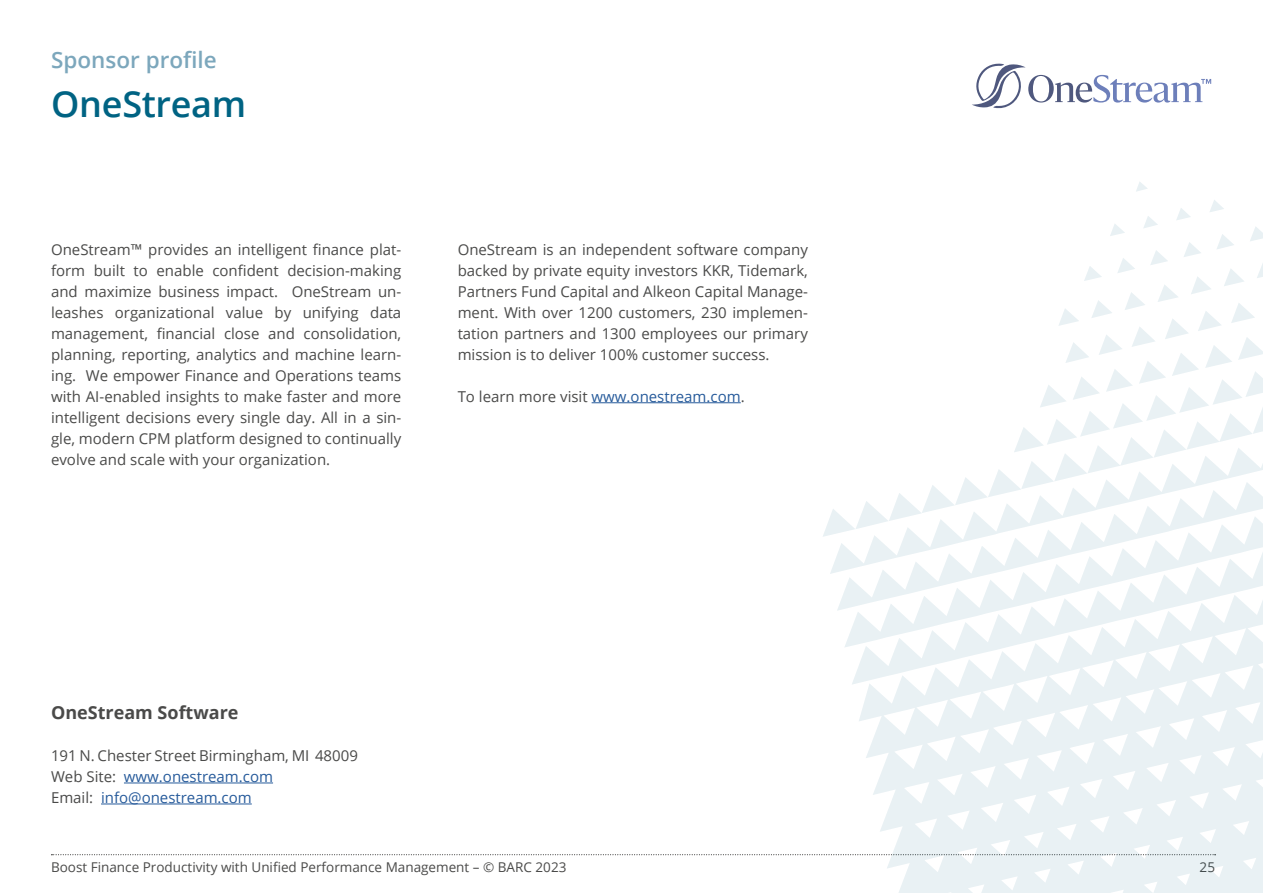
<style>
.page{position:relative;width:1263px;height:893px;background:#fff}
.page>*{position:absolute;margin:0;border:0;box-sizing:border-box;transform-origin:0 0}
.t1{font:600 36px "Open Sans";letter-spacing:-.01em;color:#006383}
.t2{font:600 22.5px "Open Sans";color:#7ca7bc}
.t3{font:700 18px "Open Sans";color:#4a4a49}
.t4{font:15px/21px "Open Sans";color:#4a4a49;text-align:justify}
.t5{font:13.5px "Open Sans";color:#4a4a49}
.s1{color:#275b9b}
</style>
<div class="page">
<svg style="left:51px;top:854px;width:807px;height:1px"></svg>
<hr style="left:592px;top:402px;width:149px;height:1px;background:#275b9b">
<svg style="left:823px;top:452px;width:440px;height:85px"></svg>
<svg style="left:1136px;top:182px;width:12px;height:10px"></svg>
<svg style="left:1014px;top:200px;width:249px;height:252px"></svg>
<svg style="left:858px;top:506px;width:405px;height:387px;fill:#e9f1f4"></svg>
<svg style="left:972px;top:64px;width:239px;height:44px"></svg>
<hr style="left:124px;top:783px;width:149px;height:1px;background:#275b9b">
<hr style="left:101px;top:804px;width:151px;height:1px;background:#275b9b">
<h2 class="t2" style="left:51px;top:45px;width:167px">Sponsor profile</h2>
<h1 class="t1" style="left:51px;top:79px;width:197px">OneStream</h1>
<p class="t4" style="left:51px;top:238px;width:352px">OneStream™ provides an intelligent finance plat&shy;form built to enable confident decision-making and maximize business impact. OneStream un&shy;leashes organizational value by unifying data management, financial close and consolidation, planning, reporting, analytics and machine learn&shy;ing. We empower Finance and Operations teams with AI-enabled insights to make faster and more intelligent decisions every single day. All in a sin&shy;gle, modern CPM platform designed to continually evolve and scale with your organization.</p>
<p class="t4" style="left:458px;top:238px;width:352px">OneStream is an independent software company backed by private equity investors KKR, Tidemark, Partners Fund Capital and Alkeon Capital Manage&shy;ment. With over 1200 customers, 230 implemen&shy;tation partners and 1300 employees our primary mission is to deliver 100% customer success.</p>
<p class="t4" style="left:458px;top:385px;width:289px">To learn more visit <span class="s1">www.onestream.com</span>.</p>
<p class="t3" style="left:51px;top:700px;width:189px">OneStream Software</p>
<p class="t4" style="left:51px;top:744px;width:308px;text-align:left">191 N. Chester Street Birmingham, MI 48009<br>Web Site: <span class="s1">www.onestream.com<br></span>Email: <span class="s1">info@onestream.com</span></p>
<p class="t5" style="left:51px;top:858px;width:517px">Boost Finance Productivity with Unified Performance Management – © BARC 2023</p>
<p class="t5" style="left:1199px;top:858px;width:17px">25</p>
</div>
